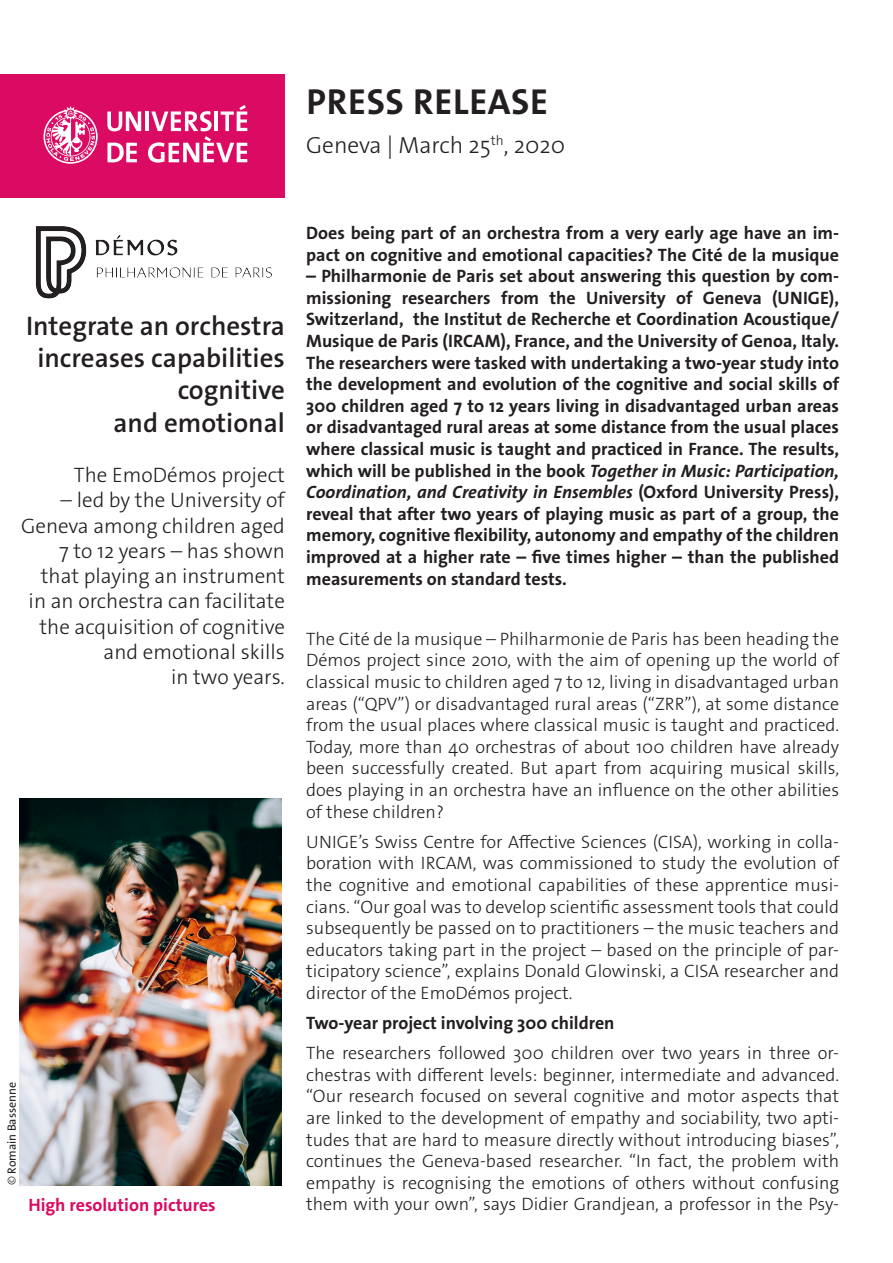
<style>
.page{position:relative;width:893px;height:1263px;background:#fff}
.page>*{position:absolute;margin:0;border:0;box-sizing:border-box;transform-origin:0 0}
._4__texte_courant{font:700 36.3px "The Sans Os F";letter-spacing:.02em;color:#231f20}
._1__grand_titre{font:600 27px/32.4px "The Sans Os F";color:#231f20;text-align:right}
._4__texte_courant-2{font:300 23.4px "The Sans Os F";color:#231f20}
._1__grand_titre-2{font:300 21px/25.2px "The Sans Os F";color:#231f20;text-align:right}
._4__texte_courant-3{font:300 18px/21.6px "The Sans Os F";color:#231f20;text-align:justify}
._4__texte_courant-4{font:700 18px/21.6px "The Sans Os F";color:#231f20}
.t1{font:700 18px "The Sans Os F";color:#db0a62}
.t2{font:12px "The Sans Os F";color:#231f20}
.s1{font-weight:300}
.s2{font-style:italic}
</style>
<div class="page">
<div style="left:0;top:74px;width:285px;height:124px;background:#db0a62"></div>
<svg style="left:44px;top:106px;width:54px;height:58px"></svg>
<svg style="left:107px;top:111px;width:34px;height:20px"></svg>
<hr style="left:145px;top:111px;width:4px;height:20px;background:#fff">
<svg style="left:107px;top:143px;width:30px;height:19px"></svg>
<svg style="left:148px;top:105px;width:99px;height:58px"></svg>
<img style="left:20px;top:798px;width:262px;height:387px">
<img style="left:36px;top:226px;width:236px;height:73px">
<p class="_4__texte_courant" style="left:306px;top:78px;width:243px">PRESS RELEASE</p>
<p class="_4__texte_courant-2" style="left:306px;top:130px;width:261px">Geneva | March 25<sup>th</sup>, 2020</p>
<p class="_1__grand_titre" style="left:26px;top:310px;width:260px">Integrate an orchestra</p>
<p class="_1__grand_titre" style="left:37px;top:342px;width:249px">increases capabilities</p>
<p class="_1__grand_titre" style="left:113px;top:374px;width:173px">cognitive<br>and emotional</p>
<p class="_1__grand_titre-2" style="left:74px;top:463px;width:212px">The EmoDémos project</p>
<p class="_1__grand_titre-2" style="left:21px;top:488px;width:265px">– led by the University of<br>Geneva among children aged<br>7 to 12 years – has shown that playing an instrument in an orchestra can facilitate the acquisition of cognitive and emotional skills<br>in two years.</p>
<p class="t2" style="left:4px;top:1185px;width:105px;rotate:-90deg"><span class="s1">©</span> Romain Bassenne</p>
<p class="t1" style="left:28px;top:1193px;width:189px">High resolution pictures</p>
<p class="_4__texte_courant-4" style="left:306px;top:222px;width:534px">Does being part of an orchestra from a very early age have an im&shy;pact on cognitive and emotional capacities? The Cité de la musique</p>
<p class="_4__texte_courant-4" style="left:306px;top:265px;width:534px;text-align:justify">– Philharmonie de Paris set about answering this question by com&shy;missioning researchers from the University of Geneva (UNIGE), Switzerland, the Institut de Recherche et Coordination Acoustique/ Musique de Paris (IRCAM), France, and the University of Genoa, Italy.<br>The researchers were tasked with undertaking a two-year study into the development and evolution of the cognitive and social skills of 300 children aged 7 to 12 years living in disadvantaged urban areas or disadvantaged rural areas at some distance from the usual places where classical music is taught and practiced in France. The results, which will be published in the book <span class="s2">Together in Music: Participation, Coordination, and Creativity in Ensembles</span> (Oxford University Press), reveal that after two years of playing music as part of a group, the memory, cognitive flexibility, autonomy and empathy of the children improved at a higher rate – five times higher – than the published measurements on standard tests.</p>
<p class="_4__texte_courant-3" style="left:306px;top:628px;width:534px">The Cité de la musique – Philharmonie de Paris has been heading the Démos project since 2010, with the aim of opening up the world of classical music to children aged 7 to 12, living in disadvantaged urban areas (“QPV”) or disadvantaged rural areas (“ZRR”), at some distance from the usual places where classical music is taught and practiced.<br>Today, more than 40 orchestras of about 100 children have already been successfully created. But apart from acquiring musical skills, does playing in an orchestra have an influence on the other abilities of these children?</p>
<p class="_4__texte_courant-3" style="left:306px;top:831px;width:534px">UNIGE’s Swiss Centre for Affective Sciences (CISA), working in colla&shy;boration with IRCAM, was commissioned to study the evolution of the cognitive and emotional capabilities of these apprentice musi&shy;cians. “Our goal was to develop scientific assessment tools that could subsequently be passed on to practitioners – the music teachers and educators taking part in the project – based on the principle of par&shy;ticipatory science”, explains Donald Glowinski, a CISA researcher and director of the EmoDémos project.</p>
<p class="_4__texte_courant-4" style="left:306px;top:1012px;width:310px">Two-year project involving 300 children</p>
<p class="_4__texte_courant-3" style="left:306px;top:1042px;width:534px">The researchers followed 300 children over two years in three or&shy;chestras with different levels: beginner, intermediate and advanced. “Our research focused on several cognitive and motor aspects that are linked to the development of empathy and sociability, two apti&shy;tudes that are hard to measure directly without introducing biases”, continues the Geneva-based researcher. “In fact, the problem with empathy is recognising the emotions of others without confusing them with your own”, says Didier Grandjean, a professor in the Psy-</p>
</div>
